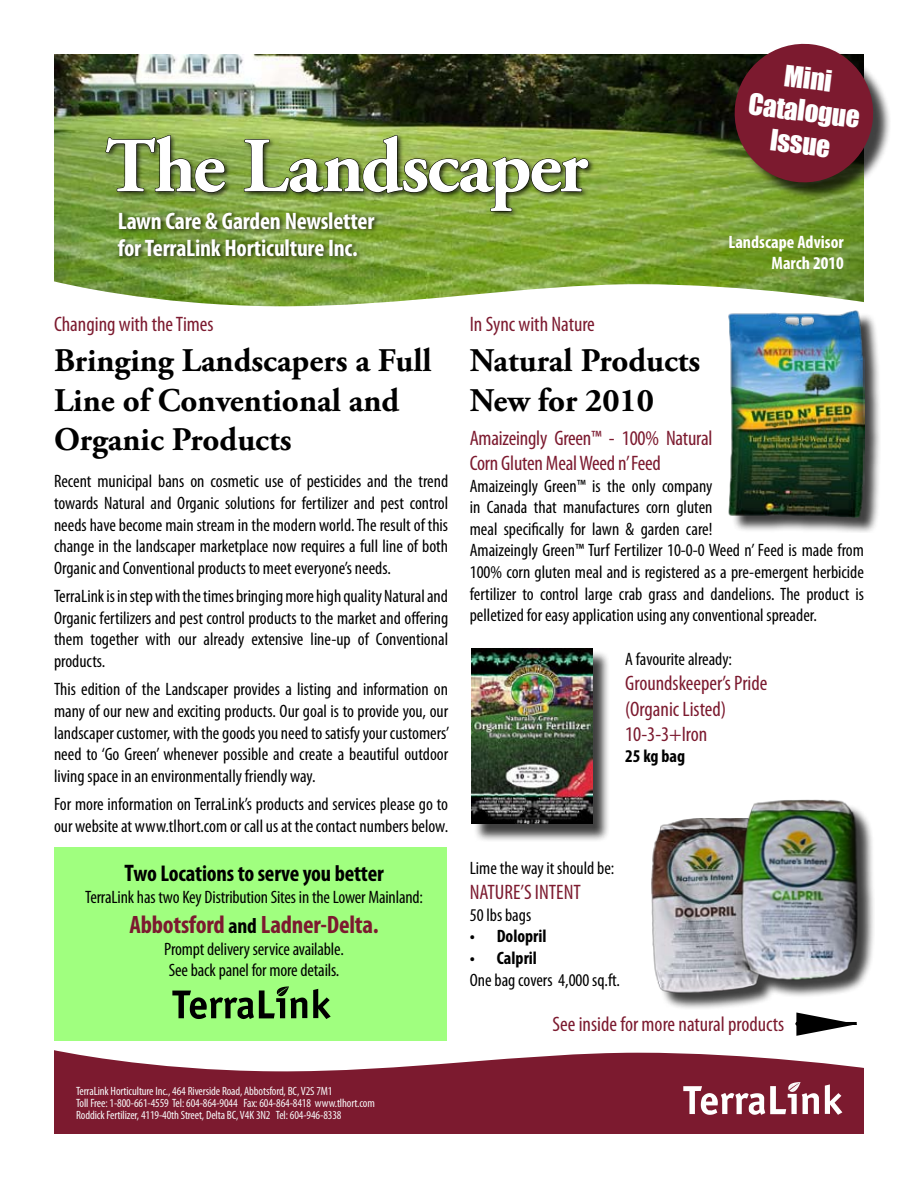
<style>
.page{position:relative;width:918px;height:1188px;background:#fff}
.page>*{position:absolute;margin:0;border:0;box-sizing:border-box;transform-origin:0 0}
.t1{font:700 77.7px "Adobe Garamond Pro";letter-spacing:-.03em;color:#fff}
.t2{font:700 33px/39.6px "Adobe Garamond Pro";color:#000}
.t3{font:27.15px/32.5px "Impact";color:#fff;text-align:center}
.t4{font:700 condensed 25.2px "Myriad Pro";letter-spacing:-.01em;color:#7c1a2f}
.t5{font:700 condensed 24px/27px "Myriad Pro";letter-spacing:-.01em;color:#fff}
.t6{font:700 condensed 22.8px "Myriad Pro";letter-spacing:-.01em;color:#000}
.t7{font:condensed 21px/25.2px "Myriad Pro";color:#7c1a2f}
.t8{font:condensed 18px/21.6px "Myriad Pro";color:#000;text-align:justify}
.t9{font:700 condensed 18px/21px "Myriad Pro";color:#fff;text-align:right}
.t10{font:700 condensed 18px "Myriad Pro";color:#000}
.t11{font:condensed 12px/12px "Myriad Pro";letter-spacing:-.01em;color:#f7f7f8}
.s1{font-size:24px}
.s2{font-size:21.6px;color:#000}
</style>
<div class="page">
<img style="left:54px;top:54px;width:810px;height:253px">
<div style="left:103px;top:133px;width:492px;height:84px;background:#000;opacity:.75"></div>
<svg style="left:105px;top:135px;width:121px;height:58px"></svg>
<svg style="left:244px;top:135px;width:345px;height:77px"></svg>
<div style="left:116px;top:210px;width:265px;height:52px;background:#000;opacity:.75"></div>
<svg style="left:54px;top:1050px;width:810px;height:84px;fill:#7c1a2f"></svg>
<svg style="left:825px;top:1084px;width:17px;height:31px"></svg>
<svg style="left:683px;top:1082px;width:136px;height:33px"></svg>
<div style="left:653px;top:802px;width:221px;height:209px;background:#000;opacity:.75"></div>
<img style="left:651px;top:818px;width:147px;height:178px">
<img style="left:726px;top:799px;width:148px;height:187px">
<div style="left:54px;top:847px;width:393px;height:194px;background:#a0ff7f"></div>
<div style="left:730px;top:312px;width:151px;height:221px;background:#000;opacity:.75"></div>
<img style="left:728px;top:310px;width:137px;height:207px">
<div style="left:474px;top:650px;width:136px;height:192px;background:#000;opacity:.75"></div>
<img style="left:471px;top:648px;width:121px;height:176px">
<svg style="left:795px;top:1012px;width:62px;height:24px"></svg>
<svg style="left:313px;top:989px;width:18px;height:30px"></svg>
<svg style="left:172px;top:986px;width:135px;height:33px"></svg>
<div style="left:737px;top:46px;width:154px;height:154px;background:#000;opacity:.75"></div>
<svg style="left:731px;top:43px;width:146px;height:144px"></svg>
<h1 class="t1" style="left:105px;top:121px;width:484px">The Landscaper</h1>
<h3 class="t5" style="left:118px;top:207px;width:258px">Lawn Care &amp; Garden Newsletter for TerraLink Horticulture Inc.</h3>
<h3 class="t3" style="left:755px;top:55px;width:113px;rotate:7deg">Mini<br>Catalogue<br>Issue</h3>
<p class="t9" style="left:728px;top:231px;width:117px">Landscape Advisor<br>March 2010</p>
<p class="t7" style="left:54px;top:312px;width:161px">Changing with the Times</p>
<h2 class="t2" style="left:54px;top:341px;width:379px">Bringing Landscapers a Full<br>Line of Conventional and<br>Organic Products</h2>
<p class="t8" style="left:54px;top:470px;width:396px">Recent municipal bans on cosmetic use of pesticides and the trend towards Natural and Organic solutions for fertilizer and pest control needs have become main stream in the modern world. The result of this change in the landscaper marketplace now requires a full line of both Organic and Conventional products to meet everyone’s needs.</p>
<p class="t8" style="left:54px;top:585px;width:396px">TerraLink is in step with the times bringing more high quality Natural and Organic fertilizers and pest control products to the market and offering them together with our already extensive line-up of Conventional products.</p>
<p class="t8" style="left:54px;top:678px;width:397px">This edition of the Landscaper provides a listing and information on many of our new and exciting products. Our goal is to provide you, our landscaper customer, with the goods you need to satisfy your customers’ need to ‘Go Green’ whenever possible and create a beautiful outdoor living space in an environmentally friendly way.</p>
<p class="t8" style="left:54px;top:793px;width:396px">For more information on TerraLink’s products and services please go to our website at www.tlhort.com or call us at the contact numbers below.</p>
<p class="t6" style="left:124px;top:859px;width:261px"><span class="s1">T</span>wo Locations to serve you better</p>
<p class="t8" style="left:85px;top:886px;width:339px">TerraLink has two Key Distribution Sites in the Lower Mainland:</p>
<h3 class="t4" style="left:129px;top:909px;width:251px">Abbotsford <span class="s2">and</span> Ladner-Delta.</h3>
<p class="t8" style="left:164px;top:938px;width:181px">Prompt delivery service available.<br>See back panel for more details.</p>
<p class="t11" style="left:76px;top:1085px;width:300px">TerraLink Horticulture Inc., 464 Riverside Road, Abbotsford, BC, V2S 7M1<br>Toll Free: 1-800-661-4559 Tel: 604-864-9044 Fax: 604-864-8418 www.tlhort.com<br>Roddick Fertilizer, 4119-40th Street, Delta BC, V4K 3N2 Tel: 604-946-8338</p>
<p class="t7" style="left:470px;top:312px;width:127px">In Sync with Nature</p>
<h2 class="t2" style="left:470px;top:341px;width:232px">Natural Products<br>New for 2010</h2>
<p class="t7" style="left:470px;top:425px;width:244px">Amaizeingly Green™ - 100% Natural<br>Corn Gluten Meal Weed n’ Feed</p>
<p class="t8" style="left:470px;top:475px;width:396px;text-align:left">Amaizeingly Green™ is the only company<br>in Canada that manufactures corn gluten<br>meal specifically for lawn &amp; garden care!<br>Amaizeingly Green™ Turf Fertilizer 10-0-0 Weed n’ Feed is made from 100% corn gluten meal and is registered as a pre-emergent herbicide fertilizer to control large crab grass and dandelions. The product is pelletized for easy application using any conventional spreader.</p>
<p class="t8" style="left:625px;top:648px;width:108px">A favourite already:</p>
<p class="t7" style="left:625px;top:671px;width:144px">Groundskeeper’s Pride (Organic Listed)<br>10-3-3+Iron</p>
<p class="t10" style="left:625px;top:745px;width:62px">25 kg bag</p>
<p class="t8" style="left:470px;top:857px;width:146px">Lime the way it should be:</p>
<p class="t7" style="left:470px;top:879px;width:113px">NATURE’S INTENT</p>
<p class="t8" style="left:470px;top:904px;width:63px">50 lbs bags</p>
<p class="t10" style="left:470px;top:925px;width:78px">• Dolopril</p>
<p class="t10" style="left:470px;top:947px;width:69px">• Calpril</p>
<p class="t8" style="left:470px;top:969px;width:152px">One bag covers 4,000 sq.ft.</p>
<p class="t7" style="left:552px;top:1011px;width:233px">See inside for more natural products</p>
</div>
